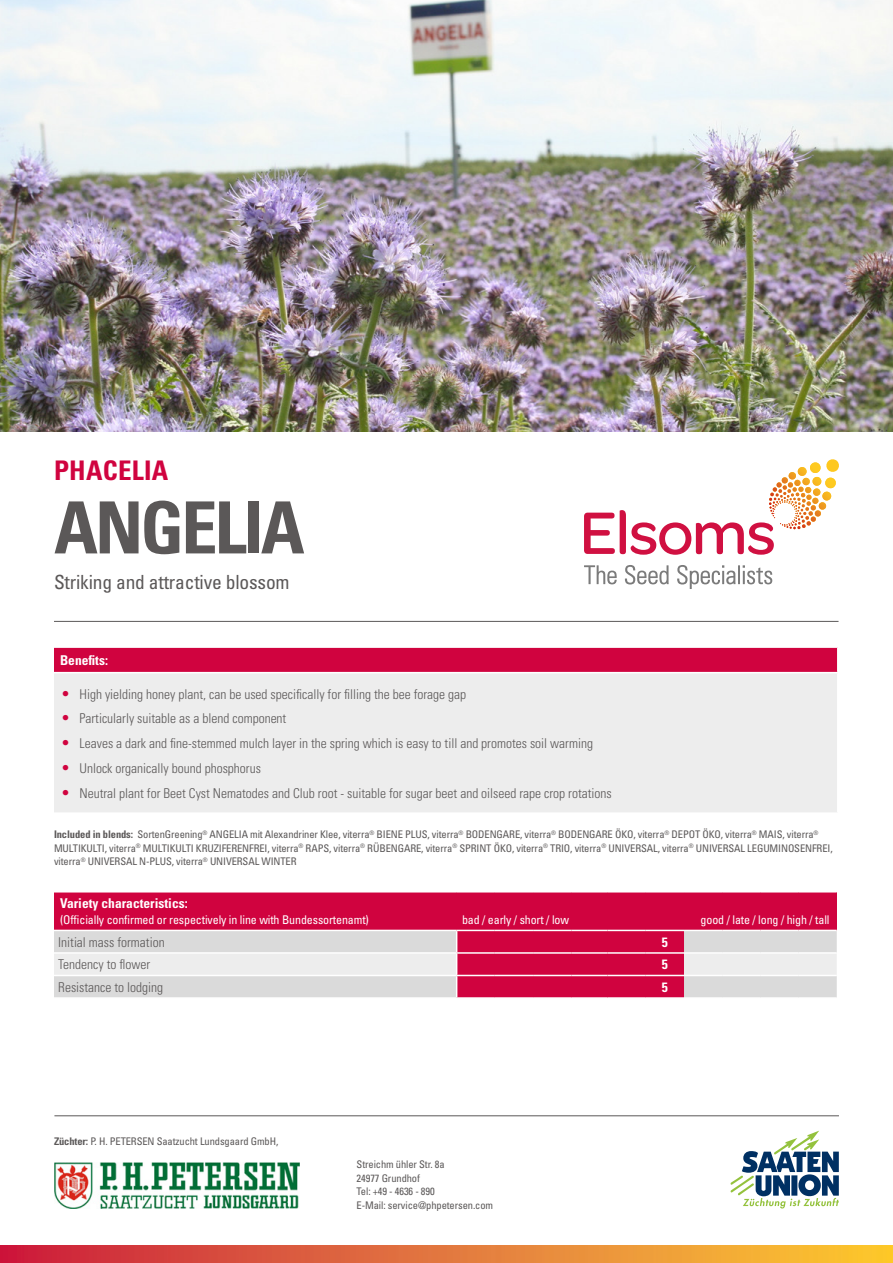
<style>
.page{position:relative;width:893px;height:1263px;background:#fff}
.page>*{position:absolute;margin:0;border:0;box-sizing:border-box;transform-origin:0 0}
.t1{font:700 condensed 72px "Univers";letter-spacing:-.04em;color:#5b5858}
.t2{font:700 condensed 27px "Univers";letter-spacing:.01em;color:#d0033f}
.t3{font:condensed 19.5px "Univers";letter-spacing:-.01em;color:#5b5858}
.t4{font:300 condensed 13.5px "Univers";color:#5b5858}
.t5{font:700 condensed 13.5px "Univers";color:#fff}
.t6{font:condensed 12px "Univers";letter-spacing:-.01em;color:#fff}
.t7{font:condensed 10.5px/13.5px "Univers";letter-spacing:-.01em;color:#5b5858}
.s1{font-weight:700;font-size:15px;color:#d0033f}
.s2{font-weight:700}
</style>
<div class="page">
<img style="left:0;top:1245px;width:893px;height:18px">
<img style="left:54px;top:1162px;width:245px;height:47px">
<svg style="left:730px;top:1130px;width:109px;height:78px"></svg>
<hr style="left:54px;top:1115px;width:785px;height:1px;background:#5b5858">
<img style="left:0;top:0;width:893px;height:431px">
<svg style="left:584px;top:565px;width:33px;height:19px"></svg>
<svg style="left:625px;top:565px;width:44px;height:19px"></svg>
<svg style="left:677px;top:565px;width:95px;height:24px"></svg>
<svg style="left:584px;top:459px;width:255px;height:96px"></svg>
<div style="left:54px;top:647px;width:784px;height:26px;background:#d0033f"></div>
<div style="left:54px;top:673px;width:784px;height:140px;background:#ededed"></div>
<hr style="left:837px;top:673px;width:1px;height:139px;background:#fff">
<hr style="left:54px;top:812px;width:784px;height:2px;background:#fff">
<hr style="left:54px;top:646px;width:784px;height:2px;background:#fff">
<svg style="left:837px;top:648px;width:1px;height:24px"></svg>
<hr style="left:54px;top:672px;width:784px;height:1px;background:#fff">
<div style="left:54px;top:892px;width:783px;height:38px;background:#d0033f"></div>
<svg style="left:54px;top:931px;width:783px;height:66px;background:#dda4b5"></svg>
<hr style="left:495px;top:975px;width:38px;height:1px;background:#fff">
<hr style="left:533px;top:975px;width:38px;height:1px;background:#fff">
<hr style="left:571px;top:975px;width:37px;height:1px;background:#fff">
<hr style="left:608px;top:975px;width:38px;height:1px;background:#fff">
<hr style="left:646px;top:975px;width:38px;height:1px;background:#fff">
<hr style="left:684px;top:975px;width:38px;height:1px;background:#fff">
<hr style="left:722px;top:975px;width:38px;height:1px;background:#fff">
<hr style="left:760px;top:975px;width:39px;height:1px;background:#fff">
<hr style="left:799px;top:975px;width:38px;height:1px;background:#fff">
<hr style="left:54px;top:621px;width:784px;height:1px;background:#5b5858">
<h2 class="t2" style="left:54px;top:454px;width:116px">PHACELIA</h2>
<h1 class="t1" style="left:54px;top:484px;width:252px">ANGELIA</h1>
<h3 class="t3" style="left:54px;top:570px;width:237px">Striking and attractive blossom</h3>
<p class="t5" style="left:60px;top:652px;width:49px">Benefits:</p>
<p class="t4" style="left:63px;top:686px;width:405px"><span class="s1">•</span> High yielding honey plant, can be used specifically for filling the bee forage gap</p>
<p class="t4" style="left:63px;top:711px;width:225px"><span class="s1">•</span> Particularly suitable as a blend component</p>
<p class="t4" style="left:63px;top:735px;width:532px"><span class="s1">•</span> Leaves a dark and fine-stemmed mulch layer in the spring which is easy to till and promotes soil warming</p>
<p class="t4" style="left:63px;top:760px;width:200px"><span class="s1">•</span> Unlock organically bound phosphorus</p>
<p class="t4" style="left:63px;top:785px;width:551px"><span class="s1">•</span> Neutral plant for Beet Cyst Nematodes and Club root - suitable for sugar beet and oilseed rape crop rotations</p>
<p class="t7" style="left:54px;top:827px;width:780px"><span class="s2">Included in blends:</span> SortenGreening<sup>®</sup> ANGELIA mit Alexandriner Klee, viterra<sup>®</sup> BIENE PLUS, viterra<sup>®</sup> BODENGARE, viterra<sup>®</sup> BODENGARE ÖKO, viterra<sup>®</sup> DEPOT ÖKO, viterra<sup>®</sup> MAIS, viterra<sup>®<br></sup>MULTIKULTI, viterra<sup>®</sup> MULTIKULTI KRUZIFERENFREI, viterra<sup>®</sup> RAPS, viterra<sup>®</sup> RÜBENGARE, viterra<sup>®</sup> SPRINT ÖKO, viterra<sup>®</sup> TRIO, viterra<sup>®</sup> UNIVERSAL, viterra<sup>®</sup> UNIVERSAL LEGUMINOSENFREI, viterra<sup>®</sup> UNIVERSAL N-PLUS, viterra<sup>®</sup> UNIVERSAL WINTER</p>
<p class="t5" style="left:60px;top:895px;width:129px">Variety characteristics:</p>
<p class="t6" style="left:60px;top:912px;width:310px">(Officially confirmed or respectively in line with Bundessortenamt)</p>
<p class="t6" style="left:462px;top:912px;width:109px">bad / early / short / low</p>
<p class="t6" style="left:701px;top:912px;width:130px">good / late / long / high / tall</p>
<p class="t4" style="left:58px;top:934px;width:108px">Initial mass formation</p>
<p class="t5" style="left:662px;top:934px;width:7px">5</p>
<p class="t4" style="left:58px;top:956px;width:93px">Tendency to flower</p>
<p class="t5" style="left:662px;top:956px;width:7px">5</p>
<p class="t4" style="left:58px;top:979px;width:106px">Resistance to lodging</p>
<p class="t5" style="left:662px;top:979px;width:7px">5</p>
<p class="t7" style="left:54px;top:1134px;width:226px"><span class="s2">Züchter:</span> P. H. PETERSEN Saatzucht Lundsgaard GmbH,</p>
<p class="t7" style="left:357px;top:1158px;width:138px">Streichm ühler Str. 8a<br>24977 Grundhof<br>Tel: +49 - 4636 - 890<br>E-Mail: service@phpetersen.com</p>
</div>
